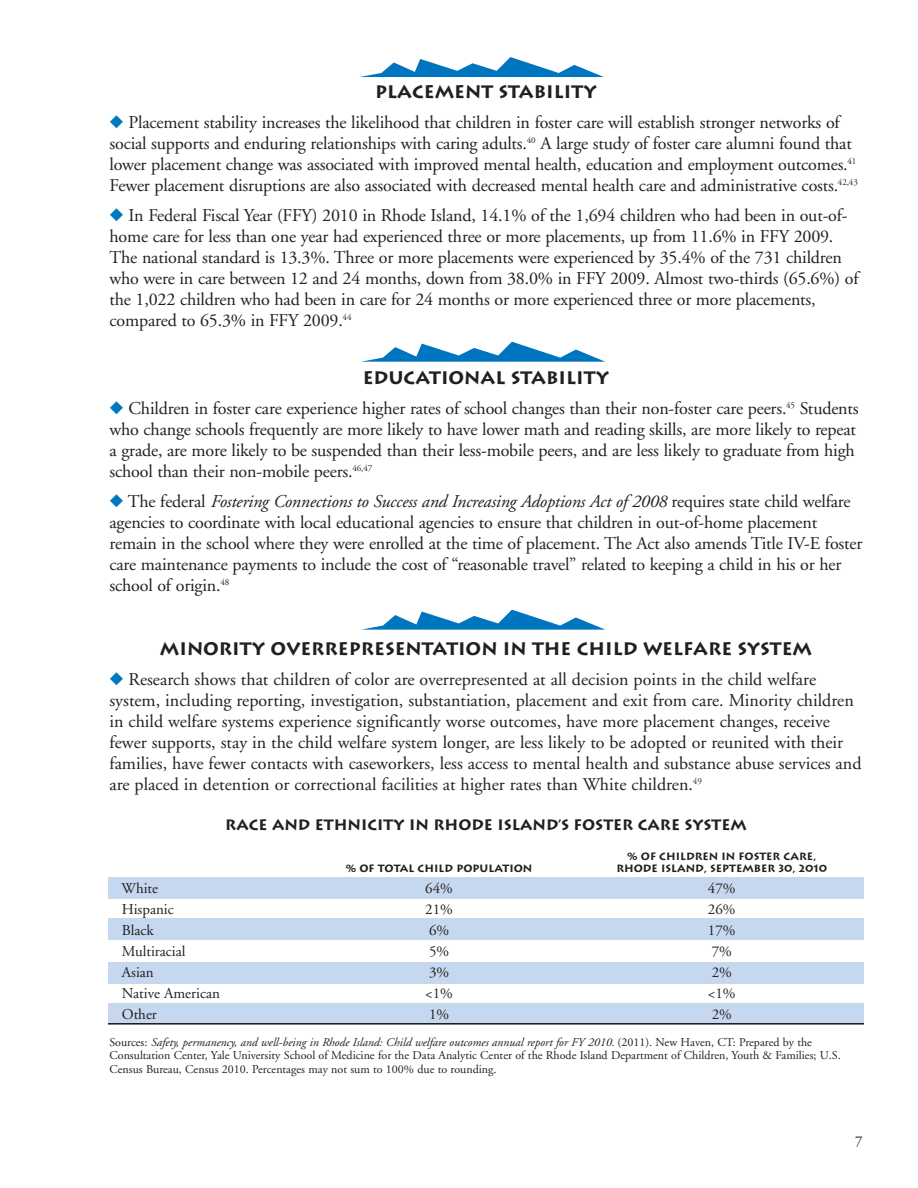
<style>
.page{position:relative;width:918px;height:1188px;background:#fff}
.page>*{position:absolute;margin:0;border:0;box-sizing:border-box;transform-origin:0 0}
.t1{font:18px/21px "Adobe Garamond";letter-spacing:-.01em;color:#231f20}
.t2{font:700 18px "Lithos";color:#231f20}
.t3{font:15px "Adobe Garamond";color:#231f20}
.t4{font:700 15px "Lithos";color:#231f20}
.t5{font:12px/13.5px "Adobe Garamond";color:#231f20}
.t6{font:700 10.5px "Lithos";color:#231f20}
.s1{color:#0077c0}
.s2{font-style:italic}
</style>
<div class="page">
<div style="left:108px;top:962px;width:756px;height:21px;background:#c6d8ef"></div>
<div style="left:108px;top:1003px;width:756px;height:21px;background:#c6d8ef"></div>
<hr style="left:108px;top:1023px;width:756px;height:2px;background:#231f20">
<svg style="left:360px;top:57px;width:244px;height:20px"></svg>
<svg style="left:361px;top:342px;width:244px;height:20px"></svg>
<svg style="left:361px;top:610px;width:244px;height:20px"></svg>
<div style="left:108px;top:878px;width:756px;height:21px;background:#c6d8ef"></div>
<div style="left:108px;top:919px;width:756px;height:21px;background:#c6d8ef"></div>
<p class="t2" style="left:375px;top:81px;width:223px">PLACEMENT STABILITY</p>
<p class="t1" style="left:109px;top:113px;width:750px"><span class="s1">◆</span> Placement stability increases the likelihood that children in foster care will establish stronger networks of social supports and enduring relationships with caring adults.<sup>40</sup> A large study of foster care alumni found that lower placement change was associated with improved mental health, education and employment outcomes.<sup>41<br></sup>Fewer placement disruptions are also associated with decreased mental health care and administrative costs.<sup>42,43</sup></p>
<p class="t1" style="left:110px;top:206px;width:751px"><span class="s1">◆</span> In Federal Fiscal Year (FFY) 2010 in Rhode Island, 14.1% of the 1,694 children who had been in out-of&shy;home care for less than one year had experienced three or more placements, up from 11.6% in FFY 2009.<br>The national standard is 13.3%. Three or more placements were experienced by 35.4% of the 731 children who were in care between 12 and 24 months, down from 38.0% in FFY 2009. Almost two-thirds (65.6%) of the 1,022 children who had been in care for 24 months or more experienced three or more placements, compared to 65.3% in FFY 2009.<sup>44</sup></p>
<p class="t2" style="left:363px;top:367px;width:248px">EDUCATIONAL STABILITY</p>
<p class="t1" style="left:110px;top:399px;width:751px"><span class="s1">◆</span> Children in foster care experience higher rates of school changes than their non-foster care peers.<sup>45</sup> Students who change schools frequently are more likely to have lower math and reading skills, are more likely to repeat a grade, are more likely to be suspended than their less-mobile peers, and are less likely to graduate from high school than their non-mobile peers.<sup>46,47</sup></p>
<p class="t1" style="left:109px;top:492px;width:754px"><span class="s1">◆</span> The federal <span class="s2">Fostering Connections to Success and Increasing Adoptions Act of 2008</span> requires state child welfare agencies to coordinate with local educational agencies to ensure that children in out-of-home placement remain in the school where they were enrolled at the time of placement. The Act also amends Title IV-E foster care maintenance payments to include the cost of “reasonable travel” related to keeping a child in his or her school of origin.<sup>48</sup></p>
<p class="t2" style="left:160px;top:638px;width:654px">MINORITY OVERREPRESENTATION IN THE CHILD WELFARE SYSTEM</p>
<p class="t1" style="left:110px;top:670px;width:754px"><span class="s1">◆</span> Research shows that children of color are overrepresented at all decision points in the child welfare system, including reporting, investigation, substantiation, placement and exit from care. Minority children in child welfare systems experience significantly worse outcomes, have more placement changes, receive fewer supports, stay in the child welfare system longer, are less likely to be adopted or reunited with their families, have fewer contacts with caseworkers, less access to mental health and substance abuse services and are placed in detention or correctional facilities at higher rates than White children.<sup>49</sup></p>
<p class="t4" style="left:225px;top:816px;width:523px">RACE AND ETHNICITY IN RHODE ISLAND’S FOSTER CARE SYSTEM</p>
<p class="t6" style="left:627px;top:850px;width:190px">% OF CHILDREN IN FOSTER CARE,</p>
<p class="t6" style="left:346px;top:862px;width:188px">% OF TOTAL CHILD POPULATION</p>
<p class="t6" style="left:616px;top:862px;width:212px">RHODE ISLAND, SEPTEMBER 30, 2010</p>
<p class="t3" style="left:122px;top:882px;width:38px">White</p>
<p class="t3" style="left:425px;top:882px;width:29px">64%</p>
<p class="t3" style="left:708px;top:882px;width:29px">47%</p>
<p class="t3" style="left:122px;top:903px;width:53px">Hispanic</p>
<p class="t3" style="left:425px;top:903px;width:29px">21%</p>
<p class="t3" style="left:708px;top:903px;width:29px">26%</p>
<p class="t3" style="left:122px;top:924px;width:33px">Black</p>
<p class="t3" style="left:429px;top:924px;width:22px">6%</p>
<p class="t3" style="left:708px;top:924px;width:29px">17%</p>
<p class="t3" style="left:122px;top:945px;width:65px">Multiracial</p>
<p class="t3" style="left:429px;top:945px;width:22px">5%</p>
<p class="t3" style="left:712px;top:945px;width:22px">7%</p>
<p class="t3" style="left:122px;top:966px;width:33px">Asian</p>
<p class="t3" style="left:429px;top:966px;width:22px">3%</p>
<p class="t3" style="left:712px;top:966px;width:22px">2%</p>
<p class="t3" style="left:122px;top:987px;width:100px">Native American</p>
<p class="t3" style="left:425px;top:987px;width:29px">&lt;1%</p>
<p class="t3" style="left:708px;top:987px;width:29px">&lt;1%</p>
<p class="t3" style="left:122px;top:1008px;width:37px">Other</p>
<p class="t3" style="left:429px;top:1008px;width:22px">1%</p>
<p class="t3" style="left:712px;top:1008px;width:22px">2%</p>
<p class="t5" style="left:109px;top:1036px;width:733px">Sources: <span class="s2">Safety, permanency, and well-being in Rhode Island: Child welfare outcomes annual report for FY 2010.</span> (2011). New Haven, CT: Prepared by the<br>Consultation Center, Yale University School of Medicine for the Data Analytic Center of the Rhode Island Department of Children, Youth &amp; Families; U.S.<br>Census Bureau, Census 2010. Percentages may not sum to 100% due to rounding.</p>
<p class="t3" style="left:855px;top:1136px;width:9px">7</p>
</div>
